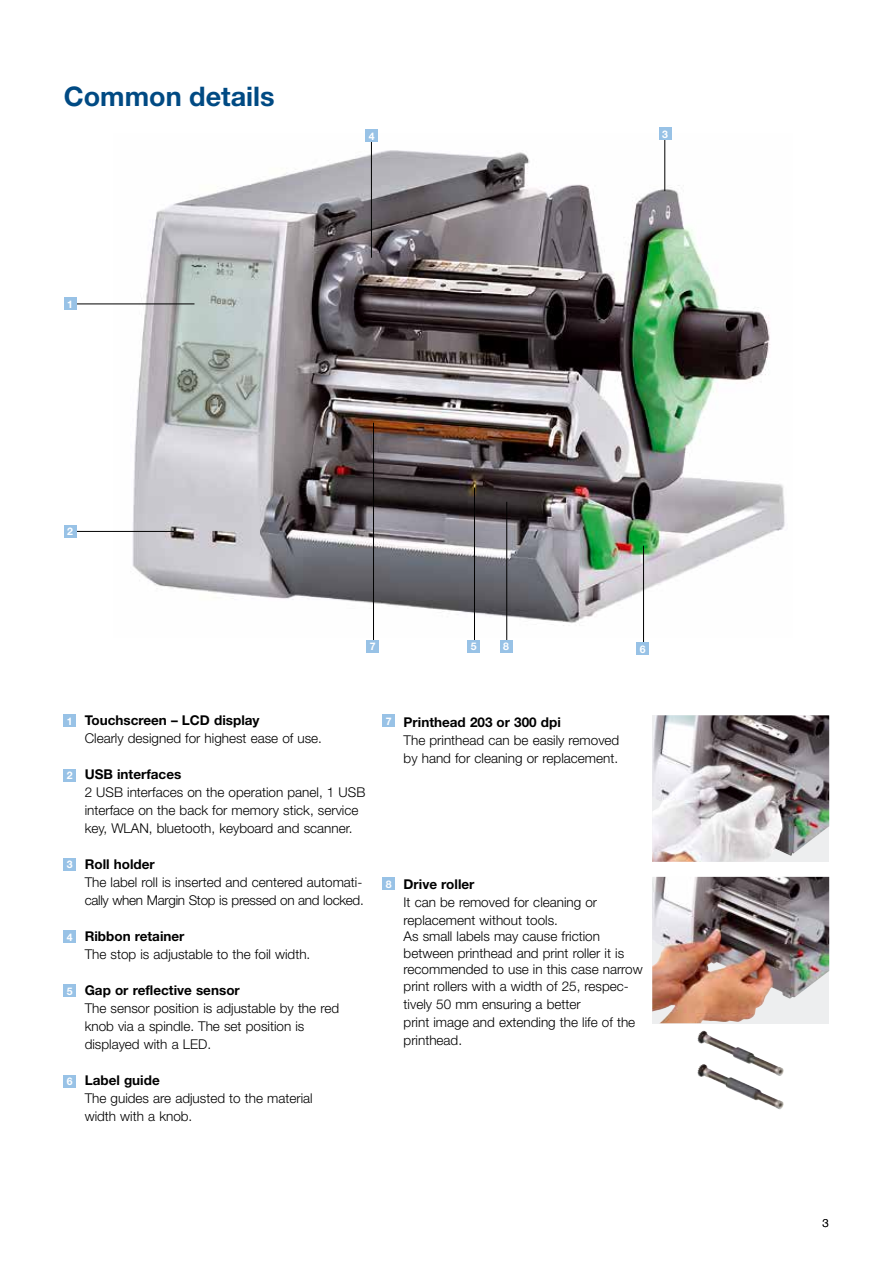
<style>
.page{position:relative;width:893px;height:1263px;background:#fff}
.page>*{position:absolute;margin:0;border:0;box-sizing:border-box;transform-origin:0 0}
.t1{font:700 27px "Helvetica Neue";color:#004a83}
.t2{font:300 13.5px/18px "Helvetica Neue";color:#000}
.t3{font:700 13.5px "Helvetica Neue";color:#000}
.t4{font:300 13.5px/18px "Helvetica Neue";letter-spacing:-.02em;color:#000}
.t5{font:300 11.25px "Helvetica Neue";color:#000}
.t6{font:700 10.5px "Helvetica Neue";color:#fff}
</style>
<div class="page">
<img style="left:114px;top:133px;width:671px;height:504px">
<hr style="left:76px;top:303px;width:118px;height:1px;background:#000">
<hr style="left:76px;top:531px;width:98px;height:1px;background:#000">
<div style="left:64px;top:297px;width:13px;height:13px;background:#98c2e6"></div>
<div style="left:64px;top:525px;width:13px;height:13px;background:#98c2e6"></div>
<hr style="left:643px;top:546px;width:1px;height:101px;background:#000">
<div style="left:636px;top:642px;width:13px;height:13px;background:#98c2e6"></div>
<hr style="left:373px;top:423px;width:1px;height:224px;background:#000">
<hr style="left:474px;top:488px;width:1px;height:159px;background:#000">
<hr style="left:506px;top:502px;width:1px;height:145px;background:#000">
<div style="left:366px;top:640px;width:13px;height:12px;background:#98c2e6"></div>
<div style="left:467px;top:640px;width:13px;height:12px;background:#98c2e6"></div>
<div style="left:500px;top:640px;width:12px;height:12px;background:#98c2e6"></div>
<hr style="left:664px;top:136px;width:1px;height:55px;background:#000">
<hr style="left:371px;top:138px;width:1px;height:120px;background:#000">
<div style="left:659px;top:128px;width:12px;height:12px;background:#98c2e6"></div>
<div style="left:365px;top:129px;width:13px;height:13px;background:#98c2e6"></div>
<img style="left:652px;top:715px;width:177px;height:147px">
<img style="left:697px;top:1030px;width:75px;height:34px">
<img style="left:697px;top:1064px;width:87px;height:46px">
<img style="left:652px;top:877px;width:177px;height:146px">
<div style="left:382px;top:714px;width:13px;height:13px;background:#98c2e6"></div>
<div style="left:382px;top:877px;width:13px;height:13px;background:#98c2e6"></div>
<div style="left:63px;top:930px;width:13px;height:13px;background:#98c2e6"></div>
<div style="left:63px;top:714px;width:13px;height:13px;background:#98c2e6"></div>
<div style="left:63px;top:984px;width:13px;height:13px;background:#98c2e6"></div>
<div style="left:63px;top:769px;width:13px;height:12px;background:#98c2e6"></div>
<div style="left:63px;top:1075px;width:13px;height:12px;background:#98c2e6"></div>
<div style="left:63px;top:858px;width:13px;height:13px;background:#98c2e6"></div>
<h1 class="t1" style="left:64px;top:80px;width:212px">Common details</h1>
<p class="t6" style="left:67px;top:298px;width:7px">1</p>
<p class="t6" style="left:67px;top:525px;width:7px">2</p>
<p class="t6" style="left:369px;top:130px;width:7px">4</p>
<p class="t6" style="left:662px;top:128px;width:7px">3</p>
<p class="t6" style="left:370px;top:640px;width:7px">7</p>
<p class="t6" style="left:471px;top:640px;width:7px">5</p>
<p class="t6" style="left:503px;top:640px;width:7px">8</p>
<p class="t6" style="left:640px;top:642px;width:7px">6</p>
<p class="t6" style="left:67px;top:715px;width:7px">1</p>
<p class="t6" style="left:67px;top:769px;width:7px">2</p>
<p class="t6" style="left:67px;top:858px;width:7px">3</p>
<p class="t6" style="left:67px;top:930px;width:7px">4</p>
<p class="t6" style="left:67px;top:985px;width:7px">5</p>
<p class="t6" style="left:67px;top:1075px;width:7px">6</p>
<p class="t3" style="left:85px;top:711px;width:176px">Touchscreen – LCD display</p>
<p class="t2" style="left:85px;top:729px;width:239px">Clearly designed for highest ease of use.</p>
<p class="t3" style="left:85px;top:765px;width:98px">USB interfaces</p>
<p class="t2" style="left:85px;top:783px;width:282px">2 USB interfaces on the operation panel, 1 USB interface on the back for memory stick, service key, WLAN, bluetooth, keyboard and scanner.</p>
<p class="t3" style="left:85px;top:855px;width:72px">Roll holder</p>
<p class="t4" style="left:85px;top:872px;width:281px">The label roll is inserted and centered automati&shy;cally when Margin Stop is pressed on and locked.</p>
<p class="t3" style="left:85px;top:927px;width:101px">Ribbon retainer</p>
<p class="t2" style="left:85px;top:944px;width:227px">The stop is adjustable to the foil width.</p>
<p class="t3" style="left:85px;top:981px;width:157px">Gap or reflective sensor</p>
<p class="t2" style="left:85px;top:998px;width:256px">The sensor position is adjustable by the red knob via a spindle. The set position is displayed with a LED.</p>
<p class="t3" style="left:85px;top:1071px;width:77px">Label guide</p>
<p class="t2" style="left:85px;top:1088px;width:230px">The guides are adjusted to the material width with a knob.</p>
<p class="t6" style="left:386px;top:715px;width:7px">7</p>
<p class="t3" style="left:404px;top:714px;width:159px">Printhead 203 or 300 dpi</p>
<p class="t2" style="left:404px;top:731px;width:217px">The printhead can be easily removed by hand for cleaning or replacement.</p>
<p class="t6" style="left:386px;top:877px;width:7px">8</p>
<p class="t3" style="left:404px;top:876px;width:72px">Drive roller</p>
<p class="t2" style="left:404px;top:893px;width:195px">It can be removed for cleaning or replacement without tools.</p>
<p class="t2" style="left:404px;top:928px;width:241px;line-height:16.5px">As small labels may cause friction between printhead and print roller it is recommended to use in this case narrow print rollers with a width of 25, respec-</p>
<p class="t2" style="left:404px;top:995px;width:233px">tively 50 mm ensuring a better<br>print image and extending the life of the printhead.</p>
<p class="t5" style="left:822px;top:1216px;width:8px">3</p>
</div>
